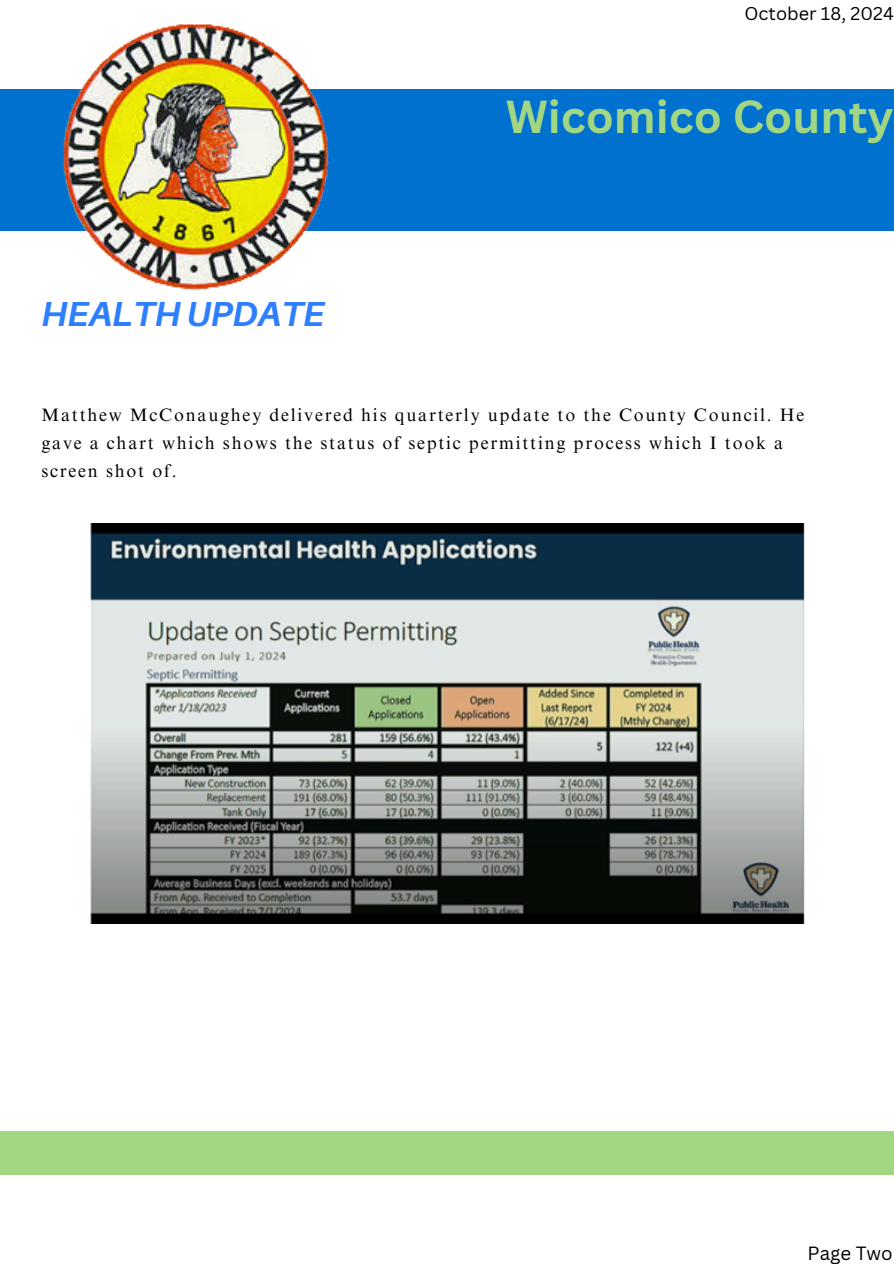
<style>
.page{position:relative;width:894px;height:1264px;background:#fff}
.page>*{position:absolute;margin:0;border:0;box-sizing:border-box;transform-origin:0 0}
.t1{font:700 45px "Canva Sans";color:#a1d683}
.t2{font:italic 700 34.8px "Aileron";color:#2e7fff}
.t3{font:18.75px "Canva Sans";color:#000}
.t4{font:18px/28.2px "Times NRMT Pro";letter-spacing:.1em;color:#000}
.t5{font:18px "Canva Sans";color:#000}
</style>
<div class="page">
<div style="left:0;top:1130px;width:893px;height:44px;background:#a1d683"></div>
<div style="left:0;top:89px;width:893px;height:141px;background:#0071ce"></div>
<img style="left:62px;top:24px;width:268px;height:267px">
<img style="left:90px;top:523px;width:714px;height:400px">
<p class="t5" style="left:744px;top:1px;width:151px">October 18, 2024</p>
<p class="t2" style="left:41px;top:292px;width:284px">HEALTH UPDATE</p>
<h1 class="t1" style="left:505px;top:85px;width:389px">Wicomico County</h1>
<p class="t4" style="left:41px;top:402px;width:764px">Matthew McConaughey delivered his quarterly update to the County Council. He gave a chart which shows the status of septic permitting process which I took a screen shot of.</p>
<h2 class="t3" style="left:807px;top:1239px;width:87px">Page Two</h2>
</div>
